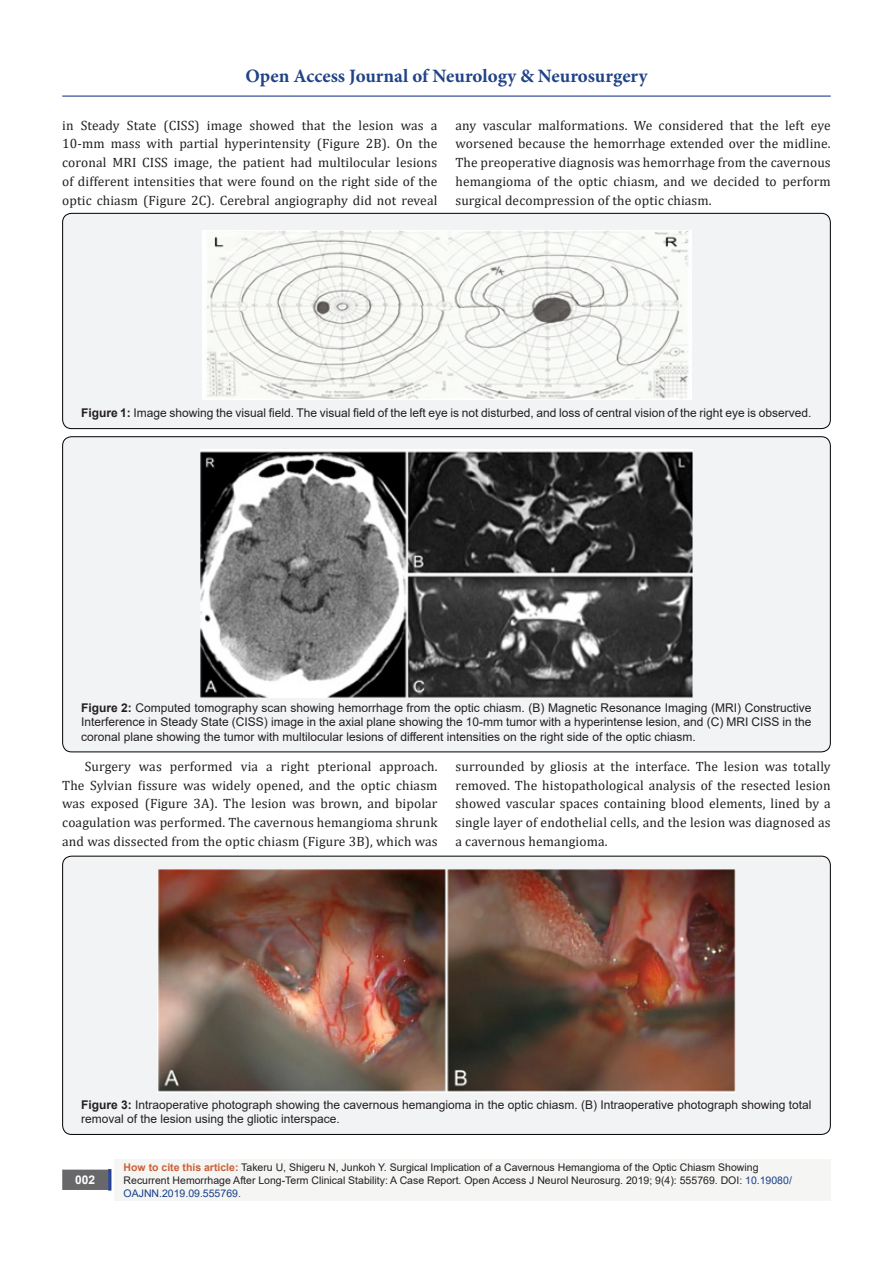
<style>
.page{position:relative;width:893px;height:1263px;background:#fff}
.page>*{position:absolute;margin:0;border:0;box-sizing:border-box;transform-origin:0 0}
.t1{font:700 18.9px "Minion Pro";color:#204287}
.t2{font:13.5px/18.8px "Cambria";letter-spacing:.01em;color:#231f20;text-align:justify}
.t3{font:12px/14.4px "Arial";color:#231f20;text-align:justify}
.t4{font:700 12px "Arial";color:#fff}
.t5{font:10.5px/12.6px "Arial";color:#231f20}
.s1{font-weight:700}
.s2{font-weight:700;color:#ca6035}
.s3{color:#183f89}
</style>
<div class="page">
<div style="left:115px;top:1160px;width:716px;height:41px;background:#f5f5f4"></div>
<div style="left:63px;top:1170px;width:44px;height:19px;background:#68676a"></div>
<div style="left:62px;top:1169px;width:46px;height:21px;border:2px solid #68676a"></div>
<div style="left:108px;top:1169px;width:3px;height:21px;background:#1c6d90;border:2px solid #253f8e"></div>
<hr style="left:62px;top:96px;width:769px;height:1px;background:#253f8e">
<div style="left:63px;top:213px;width:767px;height:216px;background:#f2f3f4;border-radius:9px"></div>
<div style="left:62px;top:213px;width:769px;height:216px;border:1px solid #000;border-radius:9px"></div>
<img style="left:203px;top:230px;width:488px;height:170px">
<div style="left:63px;top:437px;width:767px;height:315px;background:#f2f3f4;border-radius:9px"></div>
<img style="left:200px;top:450px;width:493px;height:247px">
<div style="left:63px;top:856px;width:767px;height:278px;background:#f2f3f4;border-radius:9px"></div>
<img style="left:157px;top:869px;width:579px;height:223px">
<h1 class="t1" style="left:245px;top:63px;width:404px">Open Access Journal of Neurology &amp; Neurosurgery</h1>
<p class="t2" style="left:62px;top:116px;width:377px">in Steady State (CISS) image showed that the lesion was a 10-mm mass with partial hyperintensity (Figure 2B). On the coronal MRI CISS image, the patient had multilocular lesions of different intensities that were found on the right side of the optic chiasm (Figure 2C). Cerebral angiography did not reveal</p>
<p class="t2" style="left:455px;top:116px;width:377px">any vascular malformations. We considered that the left eye worsened because the hemorrhage extended over the midline.<br>The preoperative diagnosis was hemorrhage from the cavernous hemangioma of the optic chiasm, and we decided to perform surgical decompression of the optic chiasm.</p>
<p class="t3" style="left:81px;top:405px;width:732px"><span class="s1">Figure 1:</span> Image showing the visual field. The visual field of the left eye is not disturbed, and loss of central vision of the right eye is observed.</p>
<p class="t3" style="left:81px;top:700px;width:732px"><span class="s1">Figure 2:</span> Computed tomography scan showing hemorrhage from the optic chiasm. (B) Magnetic Resonance Imaging (MRI) Constructive Interference in Steady State (CISS) image in the axial plane showing the 10-mm tumor with a hyperintense lesion, and (C) MRI CISS in the coronal plane showing the tumor with multilocular lesions of different intensities on the right side of the optic chiasm.</p>
<p class="t2" style="left:62px;top:757px;width:377px;text-indent:22px">Surgery was performed via a right pterional approach.<br>The Sylvian fissure was widely opened, and the optic chiasm was exposed (Figure 3A). The lesion was brown, and bipolar coagulation was performed. The cavernous hemangioma shrunk and was dissected from the optic chiasm (Figure 3B), which was</p>
<p class="t2" style="left:455px;top:757px;width:377px">surrounded by gliosis at the interface. The lesion was totally removed. The histopathological analysis of the resected lesion showed vascular spaces containing blood elements, lined by a single layer of endothelial cells, and the lesion was diagnosed as a cavernous hemangioma.</p>
<p class="t3" style="left:81px;top:1097px;width:732px"><span class="s1">Figure 3:</span> Intraoperative photograph showing the cavernous hemangioma in the optic chiasm. (B) Intraoperative photograph showing total removal of the lesion using the gliotic interspace.</p>
<p class="t4" style="left:75px;top:1171px;width:22px">002</p>
<p class="t5" style="left:124px;top:1161px;width:670px"><span class="s2">How to cite this article:</span> Takeru U, Shigeru N, Junkoh Y. Surgical Implication of a Cavernous Hemangioma of the Optic Chiasm Showing<br>Recurrent Hemorrhage After Long-Term Clinical Stability: A Case Report. Open Access J Neurol Neurosurg. 2019; 9(4): 555769. DOI: <span class="s3">10.19080/<br>OAJNN.2019.09.555769.</span></p>
</div>
